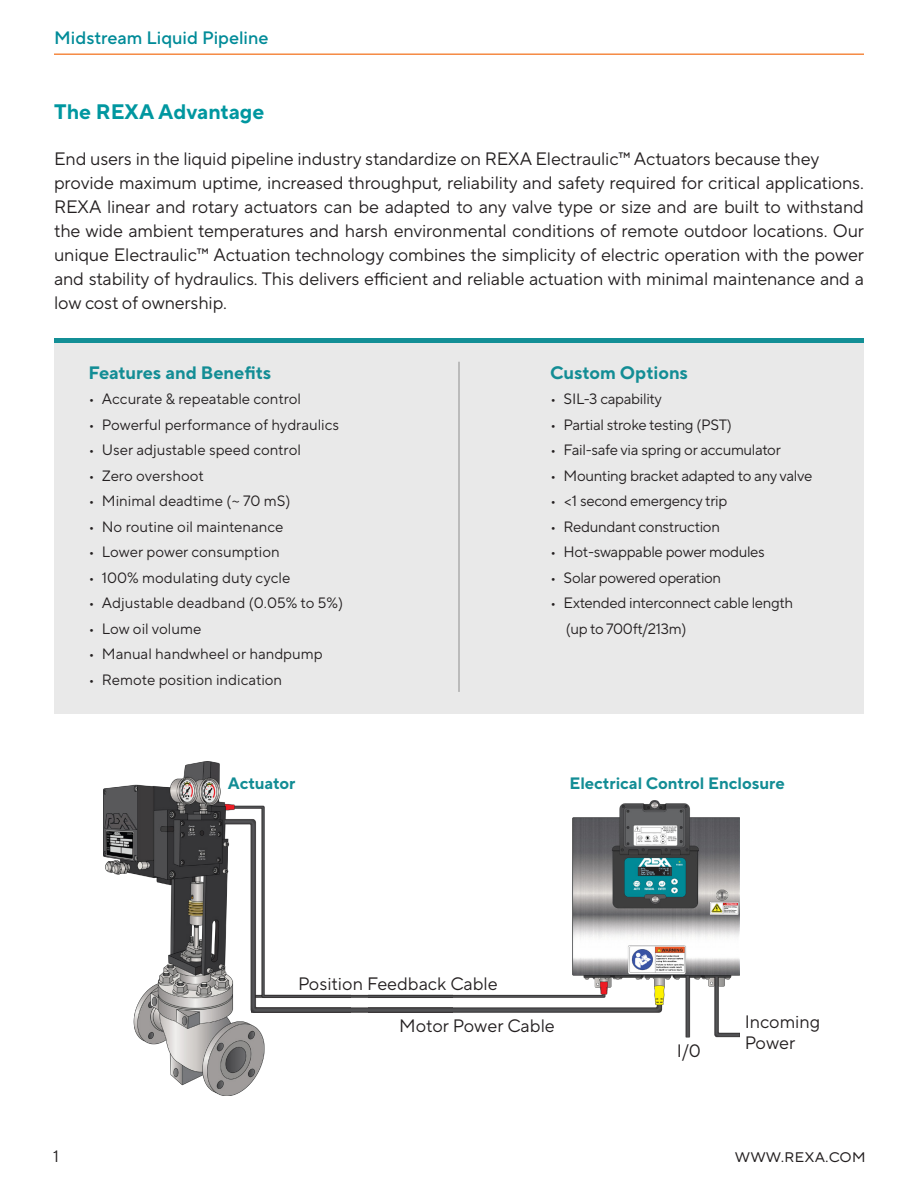
<style>
.page{position:relative;width:918px;height:1188px;background:#fff}
.page>*{position:absolute;margin:0;border:0;box-sizing:border-box;transform-origin:0 0}
.t1{font:700 21px "TT Norms Pro";color:#0097a0}
.t2{font:18px/24px "TT Norms Pro";letter-spacing:-.01em;color:#231f20;text-align:justify}
.t3{font:700 18px "TT Norms Pro";color:#138d95}
.t4{font:500 18px "TT Norms Pro";color:#008b98}
.t5{font:700 16.5px "TT Norms Pro";color:#138d95}
.t6{font:16.5px "TT Norms Pro";color:#231f20}
.t7{font:15px "TT Norms Pro";letter-spacing:-.01em;color:#231f20}
</style>
<div class="page">
<div style="left:54px;top:343px;width:810px;height:370px;background:#e9e9e9"></div>
<hr style="left:54px;top:339px;width:810px;height:4px;background:#138f96">
<hr style="left:458px;top:362px;width:2px;height:330px;background:#adadad">
<hr style="left:54px;top:53px;width:810px;height:2px;background:#f58a43">
<img style="left:103px;top:762px;width:248px;height:334px">
<img style="left:369px;top:800px;width:370px;height:238px">
<p class="t4" style="left:54px;top:25px;width:216px">Midstream Liquid Pipeline</p>
<p class="t1" style="left:54px;top:96px;width:212px">The REXA Advantage</p>
<p class="t2" style="left:54px;top:146px;width:767px">End users in the liquid pipeline industry standardize on REXA Electraulic™ Actuators because they</p>
<p class="t2" style="left:54px;top:170px;width:812px">provide maximum uptime, increased throughput, reliability and safety required for critical applications.<br>REXA linear and rotary actuators can be adapted to any valve type or size and are built to withstand the wide ambient temperatures and harsh environmental conditions of remote outdoor locations. Our unique Electraulic™ Actuation technology combines the simplicity of electric operation with the power and stability of hydraulics. This delivers efficient and reliable actuation with minimal maintenance and a low cost of ownership.</p>
<p class="t3" style="left:88px;top:359px;width:184px">Features and Benefits</p>
<p class="t7" style="left:88px;top:388px;width:214px">• Accurate &amp; repeatable control</p>
<p class="t7" style="left:88px;top:414px;width:252px">• Powerful performance of hydraulics</p>
<p class="t7" style="left:88px;top:439px;width:214px">• User adjustable speed control</p>
<p class="t7" style="left:88px;top:465px;width:117px">• Zero overshoot</p>
<p class="t7" style="left:88px;top:490px;width:204px">• Minimal deadtime (~ 70 mS)</p>
<p class="t7" style="left:88px;top:516px;width:196px">• No routine oil maintenance</p>
<p class="t7" style="left:88px;top:541px;width:193px">• Lower power consumption</p>
<p class="t7" style="left:88px;top:567px;width:203px">• 100% modulating duty cycle</p>
<p class="t7" style="left:88px;top:592px;width:256px">• Adjustable deadband (0.05% to 5%)</p>
<p class="t7" style="left:88px;top:618px;width:114px">• Low oil volume</p>
<p class="t7" style="left:88px;top:643px;width:236px">• Manual handwheel or handpump</p>
<p class="t7" style="left:88px;top:669px;width:195px">• Remote position indication</p>
<p class="t3" style="left:550px;top:359px;width:139px">Custom Options</p>
<p class="t7" style="left:550px;top:388px;width:113px">• SIL-3 capability</p>
<p class="t7" style="left:550px;top:414px;width:183px">• Partial stroke testing (PST)</p>
<p class="t7" style="left:550px;top:439px;width:232px">• Fail-safe via spring or accumulator</p>
<p class="t7" style="left:550px;top:465px;width:264px">• Mounting bracket adapted to any valve</p>
<p class="t7" style="left:550px;top:490px;width:179px">• &lt;1 second emergency trip</p>
<p class="t7" style="left:550px;top:516px;width:171px">• Redundant construction</p>
<p class="t7" style="left:550px;top:541px;width:216px">• Hot-swappable power modules</p>
<p class="t7" style="left:550px;top:567px;width:173px">• Solar powered operation</p>
<p class="t7" style="left:550px;top:592px;width:245px">• Extended interconnect cable length</p>
<p class="t7" style="left:566px;top:618px;width:122px">(up to 700ft/213m)</p>
<p class="t5" style="left:228px;top:771px;width:69px">Actuator</p>
<p class="t5" style="left:569px;top:771px;width:217px">Electrical Control Enclosure</p>
<p class="t2" style="left:298px;top:971px;width:201px">Position Feedback Cable</p>
<p class="t2" style="left:399px;top:1013px;width:157px">Motor Power Cable</p>
<p class="t2" style="left:677px;top:1039px;width:25px">I/0</p>
<p class="t2" style="left:745px;top:1009px;width:77px">Incoming</p>
<p class="t2" style="left:745px;top:1030px;width:52px">Power</p>
<p class="t6" style="left:53px;top:1144px;width:7px">1</p>
<p class="t6" style="left:735px;top:1145px;width:132px">www.rexa.com</p>
</div>
